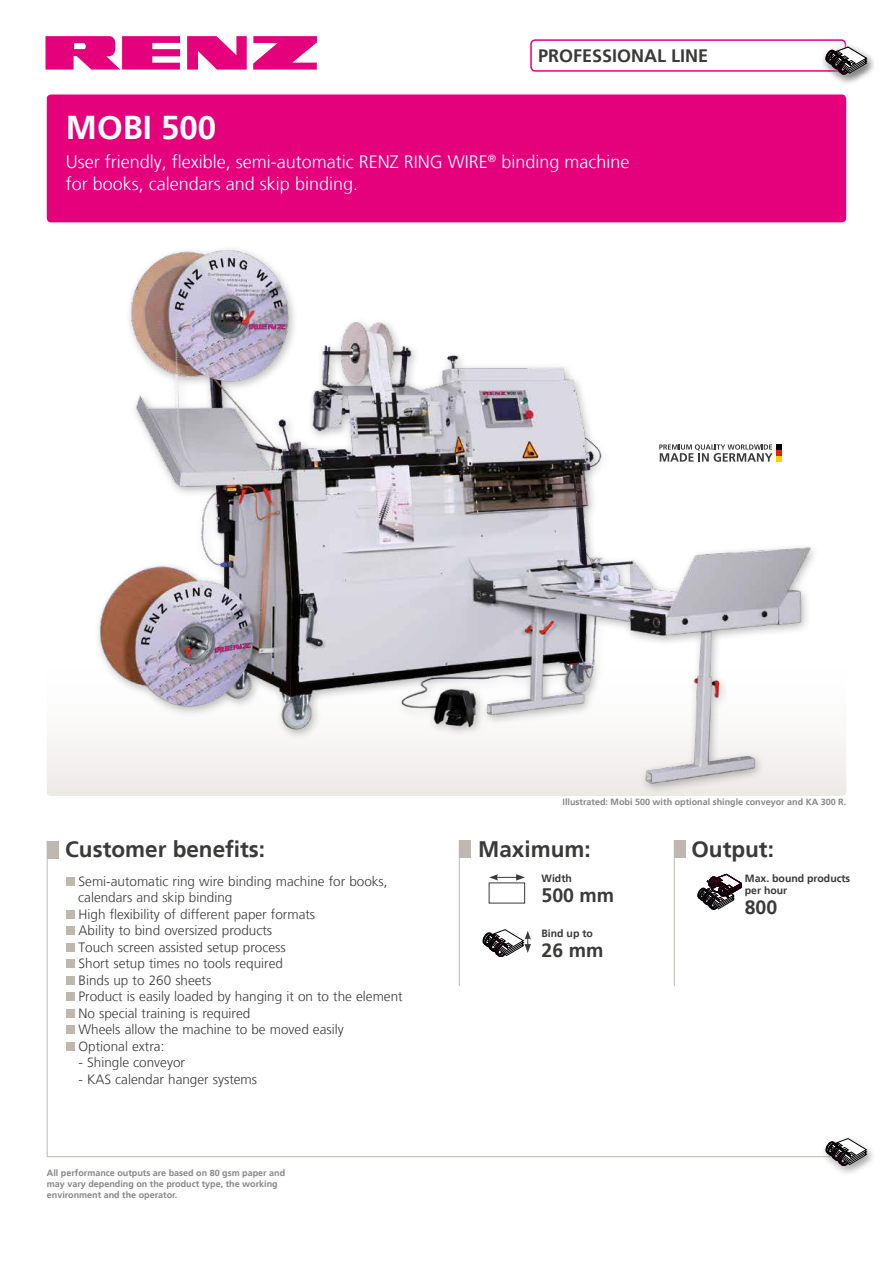
<style>
.page{position:relative;width:893px;height:1263px;background:#fff}
.page>*{position:absolute;margin:0;border:0;box-sizing:border-box;transform-origin:0 0}
.t1{font:700 33px "Frutiger LT";color:#fff}
.t2{font:700 22.5px "Frutiger LT";color:#3a3a39}
.t3{font:700 19.5px "Frutiger LT";color:#3a3a39}
.t4{font:300 18px/21.6px "Frutiger LT";color:#fff}
.t5{font:700 18px "Frutiger LT";color:#3a3a39}
.t6{font:300 13.5px/16.5px "Frutiger LT";color:#3a3a39}
.t7{font:700 10.5px/12px "Frutiger LT";color:#3a3a39}
.t8{font:700 9px/10.8px "Frutiger LT";color:#868786}
</style>
<div class="page">
<div style="left:47px;top:659px;width:799px;height:137px;background:linear-gradient(to bottom,#fff,#efebe9);border-radius:4px"></div>
<hr style="left:47px;top:1156px;width:799px;height:1px;background:#beb8b0">
<svg style="left:489px;top:874px;width:36px;height:6px"></svg>
<svg style="left:697px;top:874px;width:45px;height:36px"></svg>
<svg style="left:483px;top:929px;width:48px;height:28px"></svg>
<svg style="left:187px;top:36px;width:60px;height:34px"></svg>
<svg style="left:253px;top:36px;width:64px;height:34px"></svg>
<svg style="left:45px;top:36px;width:135px;height:34px"></svg>
<div style="left:47px;top:95px;width:799px;height:127px;background:#e5007c;border-radius:4px"></div>
<div style="left:530px;top:39px;width:316px;height:33px;border:2px solid #e5007c;border-radius:4px"></div>
<hr style="left:47px;top:841px;width:1px;height:315px;background:#beb8b0">
<div style="left:47px;top:841px;width:12px;height:17px;background:#beb8b0"></div>
<hr style="left:674px;top:840px;width:1px;height:146px;background:#beb8b0">
<div style="left:674px;top:840px;width:12px;height:17px;background:#beb8b0"></div>
<hr style="left:459px;top:840px;width:1px;height:146px;background:#beb8b0">
<div style="left:459px;top:840px;width:12px;height:17px;background:#beb8b0"></div>
<div style="left:820px;top:43px;width:56px;height:43px;background:#000;opacity:.5"></div>
<div style="left:819px;top:40px;width:55px;height:41px;background:#fff;opacity:.59"></div>
<svg style="left:826px;top:47px;width:40px;height:27px"></svg>
<div style="left:819px;top:1132px;width:55px;height:41px;background:#fff;opacity:.59"></div>
<svg style="left:826px;top:1138px;width:40px;height:28px"></svg>
<img style="left:90px;top:222px;width:756px;height:574px">
<svg style="left:659px;top:444px;width:123px;height:18px"></svg>
<div style="left:66px;top:877px;width:8px;height:9px;background:#beb8b0"></div>
<div style="left:66px;top:910px;width:8px;height:9px;background:#beb8b0"></div>
<div style="left:66px;top:927px;width:8px;height:8px;background:#beb8b0"></div>
<div style="left:66px;top:943px;width:8px;height:9px;background:#beb8b0"></div>
<div style="left:66px;top:960px;width:8px;height:8px;background:#beb8b0"></div>
<div style="left:66px;top:976px;width:8px;height:9px;background:#beb8b0"></div>
<div style="left:66px;top:993px;width:8px;height:8px;background:#beb8b0"></div>
<div style="left:66px;top:1009px;width:8px;height:9px;background:#beb8b0"></div>
<div style="left:66px;top:1026px;width:8px;height:8px;background:#beb8b0"></div>
<div style="left:66px;top:1042px;width:8px;height:9px;background:#beb8b0"></div>
<h3 class="t5" style="left:538px;top:45px;width:172px">PROFESSIONAL LINE</h3>
<h1 class="t1" style="left:66px;top:108px;width:152px">MOBI 500</h1>
<h3 class="t4" style="left:66px;top:151px;width:565px">User friendly, flexible, semi-automatic RENZ RING WIRE<sup>®</sup> binding machine for books, calendars and skip binding.</h3>
<h2 class="t2" style="left:65px;top:835px;width:202px">Customer benefits:</h2>
<p class="t6" style="left:78px;top:873px;width:326px">Semi-automatic ring wire binding machine for books, calendars and skip binding<br>High flexibility of different paper formats<br>Ability to bind oversized products<br>Touch screen assisted setup process<br>Short setup times no tools required<br>Binds up to 260 sheets<br>Product is easily loaded by hanging it on to the element No special training is required<br>Wheels allow the machine to be moved easily<br>Optional extra:</p>
<p class="t6" style="left:79px;top:1054px;width:108px">- Shingle conveyor</p>
<p class="t6" style="left:79px;top:1071px;width:180px">- KAS calendar hanger systems</p>
<p class="t8" style="left:47px;top:1168px;width:240px">All performance outputs are based on 80 gsm paper and may vary depending on the product type, the working environment and the operator.</p>
<p class="t8" style="left:563px;top:797px;width:285px">Illustrated: Mobi 500 with optional shingle conveyor and KA 300 R.</p>
<h2 class="t2" style="left:478px;top:835px;width:114px">Maximum:</h2>
<h2 class="t2" style="left:691px;top:835px;width:84px">Output:</h2>
<p class="t7" style="left:542px;top:872px;width:32px">Width</p>
<h3 class="t3" style="left:542px;top:883px;width:74px">500 mm</h3>
<p class="t7" style="left:745px;top:872px;width:107px">Max. bound products per hour</p>
<h3 class="t3" style="left:745px;top:895px;width:34px">800</h3>
<p class="t7" style="left:542px;top:928px;width:53px">Bind up to</p>
<h3 class="t3" style="left:542px;top:938px;width:63px">26 mm</h3>
</div>
